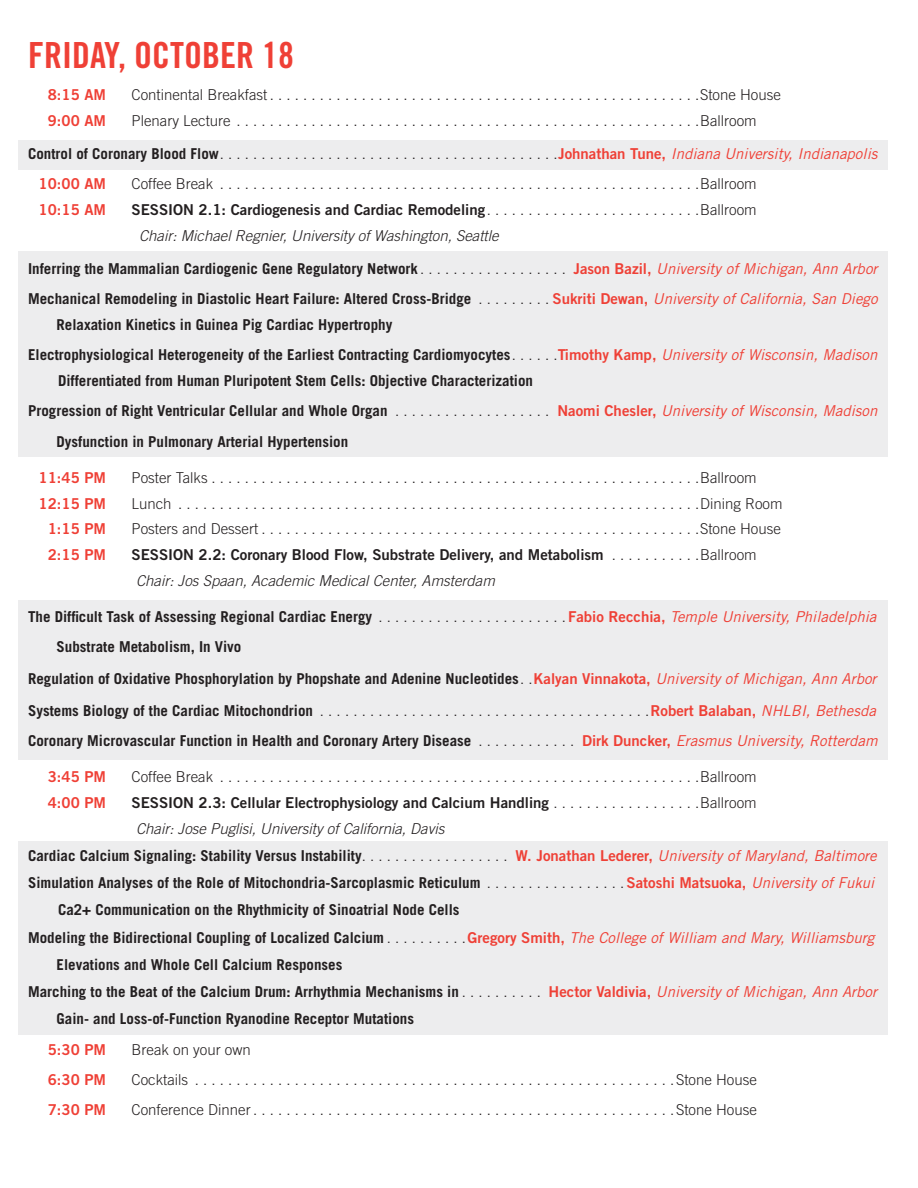
<style>
.page{position:relative;width:918px;height:1188px;background:#fff}
.page>*{position:absolute;margin:0;border:0;box-sizing:border-box;transform-origin:0 0}
.t1{font:36px "Trade Gothic Bold Cond Twenty";color:#ef4036}
.t2{font:700 15px/30.3px "Trade Gothic";color:#231f20}
.t3{font:300 15px "Trade Gothic";color:#231f20}
.t4{font:15px "Trade Gothic Bold Two";color:#231f20}
.t5{font:italic 300 15px "Trade Gothic";color:#231f20}
.t6{font:15px "Trade Gothic Bold Two";color:#ef4036}
.s1{font-weight:700}
.s2{font-family:"Trade Gothic Bold Two";font-weight:400;color:#ef4036}
.s3{font-weight:400;font-style:italic;color:#ef4036}
.s4{font-family:"Trade Gothic";font-weight:300}
.s5{font-weight:300}
</style>
<div class="page">
<div style="left:18px;top:841px;width:869px;height:194px;background:#ededee"></div>
<div style="left:18px;top:600px;width:869px;height:160px;background:#ededee"></div>
<div style="left:18px;top:252px;width:869px;height:205px;background:#ededee"></div>
<div style="left:18px;top:140px;width:869px;height:30px;background:#ededee"></div>
<h1 class="t1" style="left:28px;top:42px;width:267px">FRIDAY, OCTOBER 18</h1>
<p class="t6" style="left:48px;top:89px;width:60px">8:15 AM</p>
<p class="t3" style="left:132px;top:89px;width:651px">Continental Breakfast ....................................................Stone House</p>
<p class="t6" style="left:48px;top:115px;width:60px">9:00 AM</p>
<p class="t3" style="left:132px;top:115px;width:627px">Plenary Lecture ........................................................Ballroom</p>
<p class="t3" style="left:28px;top:148px;width:851px"><span class="s1">Control of Coronary Blood Flow</span> . . . . . . . . . . . . . . . . . . . . . . . . . . . . . . . . . . . . . . . . .<span class="s2">Johnathan Tune,</span> <span class="s3">Indiana University, Indianapolis</span></p>
<p class="t6" style="left:39px;top:179px;width:69px">10:00 AM</p>
<p class="t3" style="left:132px;top:179px;width:627px">Coffee Break ..........................................................Ballroom</p>
<p class="t6" style="left:39px;top:204px;width:69px">10:15 AM</p>
<p class="t4" style="left:132px;top:204px;width:627px">SESSION 2.1: Cardiogenesis and Cardiac Remodeling <span class="s4">. . . . . . . . . . . . . . . . . . . . . . . . . .Ballroom</span></p>
<p class="t5" style="left:139px;top:230px;width:361px">Chair: Michael Regnier, University of Washington, Seattle</p>
<p class="t2" style="left:28px;top:255px;width:851px">Inferring the Mammalian Cardiogenic Gene Regulatory Network <span class="s5">. . . . . . . . . . . . . . . . . .</span> <span class="s2">Jason Bazil,</span> <span class="s3">University of Michigan, Ann Arbor<br></span>Mechanical Remodeling in Diastolic Heart Failure: Altered Cross-Bridge <span class="s5">. . . . . . . . .</span> <span class="s2">Sukriti Dewan,</span> <span class="s3">University of California, San Diego</span></p>
<p class="t2" style="left:28px;top:311px;width:851px;text-indent:29px">Relaxation Kinetics in Guinea Pig Cardiac Hypertrophy<br>Electrophysiological Heterogeneity of the Earliest Contracting Cardiomyocytes <span class="s5">. . . . . .</span><span class="s2">Timothy Kamp,</span> <span class="s3">University of Wisconsin, Madison</span></p>
<p class="t2" style="left:58px;top:367px;width:477px">Differentiated from Human Pluripotent Stem Cells: Objective Characterization</p>
<p class="t2" style="left:28px;top:397px;width:851px">Progression of Right Ventricular Cellular and Whole Organ <span class="s5">. . . . . . . . . . . . . . . . . . .</span> <span class="s2">Naomi Chesler,</span> <span class="s3">University of Wisconsin, Madison</span></p>
<p class="t2" style="left:57px;top:427px;width:293px">Dysfunction in Pulmonary Arterial Hypertension</p>
<p class="t6" style="left:39px;top:472px;width:69px">11:45 PM</p>
<p class="t3" style="left:132px;top:472px;width:627px">Poster Talks ...........................................................Ballroom</p>
<p class="t6" style="left:39px;top:498px;width:69px">12:15 PM</p>
<p class="t3" style="left:132px;top:498px;width:653px">Lunch . . . . . . . . . . . . . . . . . . . . . . . . . . . . . . . . . . . . . . . . . . . . . . . . . . . . . . . . . . . . . . .Dining Room</p>
<p class="t6" style="left:48px;top:523px;width:60px">1:15 PM</p>
<p class="t3" style="left:132px;top:523px;width:651px">Posters and Dessert .....................................................Stone House</p>
<p class="t6" style="left:48px;top:549px;width:60px">2:15 PM</p>
<p class="t4" style="left:132px;top:549px;width:627px">SESSION 2.2: Coronary Blood Flow, Substrate Delivery, and Metabolism <span class="s4">. . . . . . . . . . .Ballroom</span></p>
<p class="t5" style="left:136px;top:575px;width:360px">Chair: Jos Spaan, Academic Medical Center, Amsterdam</p>
<p class="t2" style="left:57px;top:603px;width:821px;text-indent:-28px">The Difficult Task of Assessing Regional Cardiac Energy <span class="s5">. . . . . . . . . . . . . . . . . . . . . . .</span><span class="s2">Fabio Recchia,</span> <span class="s3">Temple University, Philadelphia<br></span>Substrate Metabolism, In Vivo</p>
<p class="t2" style="left:28px;top:664px;width:850px;line-height:31.8px">Regulation of Oxidative Phosphorylation by Phopshate and Adenine Nucleotides <span class="s5">. .</span><span class="s2">Kalyan Vinnakota,</span> <span class="s3">University of Michigan, Ann Arbor<br></span>Systems Biology of the Cardiac Mitochondrion <span class="s5">. . . . . . . . . . . . . . . . . . . . . . . . . . . . . . . . . . . . . . . .</span><span class="s2">Robert Balaban,</span> <span class="s3">NHLBI, Bethesda</span></p>
<p class="t2" style="left:28px;top:727px;width:851px">Coronary Microvascular Function in Health and Coronary Artery Disease <span class="s5">. . . . . . . . . . . .</span> <span class="s2">Dirk Duncker,</span> <span class="s3">Erasmus University, Rotterdam</span></p>
<p class="t6" style="left:48px;top:771px;width:60px">3:45 PM</p>
<p class="t3" style="left:132px;top:771px;width:627px">Coffee Break ..........................................................Ballroom</p>
<p class="t6" style="left:48px;top:797px;width:60px">4:00 PM</p>
<p class="t4" style="left:132px;top:797px;width:627px">SESSION 2.3: Cellular Electrophysiology and Calcium Handling <span class="s4">. . . . . . . . . . . . . . . . . .Ballroom</span></p>
<p class="t5" style="left:136px;top:823px;width:310px">Chair: Jose Puglisi, University of California, Davis</p>
<p class="t2" style="left:28px;top:842px;width:850px">Cardiac Calcium Signaling: Stability Versus Instability<span class="s5">. . . . . . . . . . . . . . . . . .</span> <span class="s2">W. Jonathan Lederer,</span> <span class="s3">University of Maryland, Baltimore</span></p>
<p class="t2" style="left:28px;top:869px;width:848px">Simulation Analyses of the Role of Mitochondria-Sarcoplasmic Reticulum <span class="s5">. . . . . . . . . . . . . . . . .</span><span class="s2">Satoshi Matsuoka,</span> <span class="s3">University of Fukui</span></p>
<p class="t2" style="left:58px;top:896px;width:403px">Ca2+ Communication on the Rhythmicity of Sinoatrial Node Cells</p>
<p class="t2" style="left:28px;top:924px;width:848px">Modeling the Bidirectional Coupling of Localized Calcium <span class="s5">. . . . . . . . . .</span><span class="s2">Gregory Smith,</span> <span class="s3">The College of William and Mary, Williamsburg</span></p>
<p class="t2" style="left:57px;top:951px;width:287px">Elevations and Whole Cell Calcium Responses</p>
<p class="t2" style="left:28px;top:978px;width:851px">Marching to the Beat of the Calcium Drum: Arrhythmia Mechanisms in <span class="s5">. . . . . . . . . .</span> <span class="s2">Hector Valdivia,</span> <span class="s3">University of Michigan, Ann Arbor</span></p>
<p class="t2" style="left:57px;top:1005px;width:359px">Gain- and Loss-of-Function Ryanodine Receptor Mutations</p>
<p class="t6" style="left:48px;top:1044px;width:60px">5:30 PM</p>
<p class="t3" style="left:132px;top:1044px;width:121px">Break on your own</p>
<p class="t6" style="left:48px;top:1074px;width:60px">6:30 PM</p>
<p class="t3" style="left:132px;top:1074px;width:627px">Cocktails ..........................................................Stone House</p>
<p class="t6" style="left:48px;top:1104px;width:60px">7:30 PM</p>
<p class="t3" style="left:132px;top:1104px;width:627px">Conference Dinner ...................................................Stone House</p>
</div>
